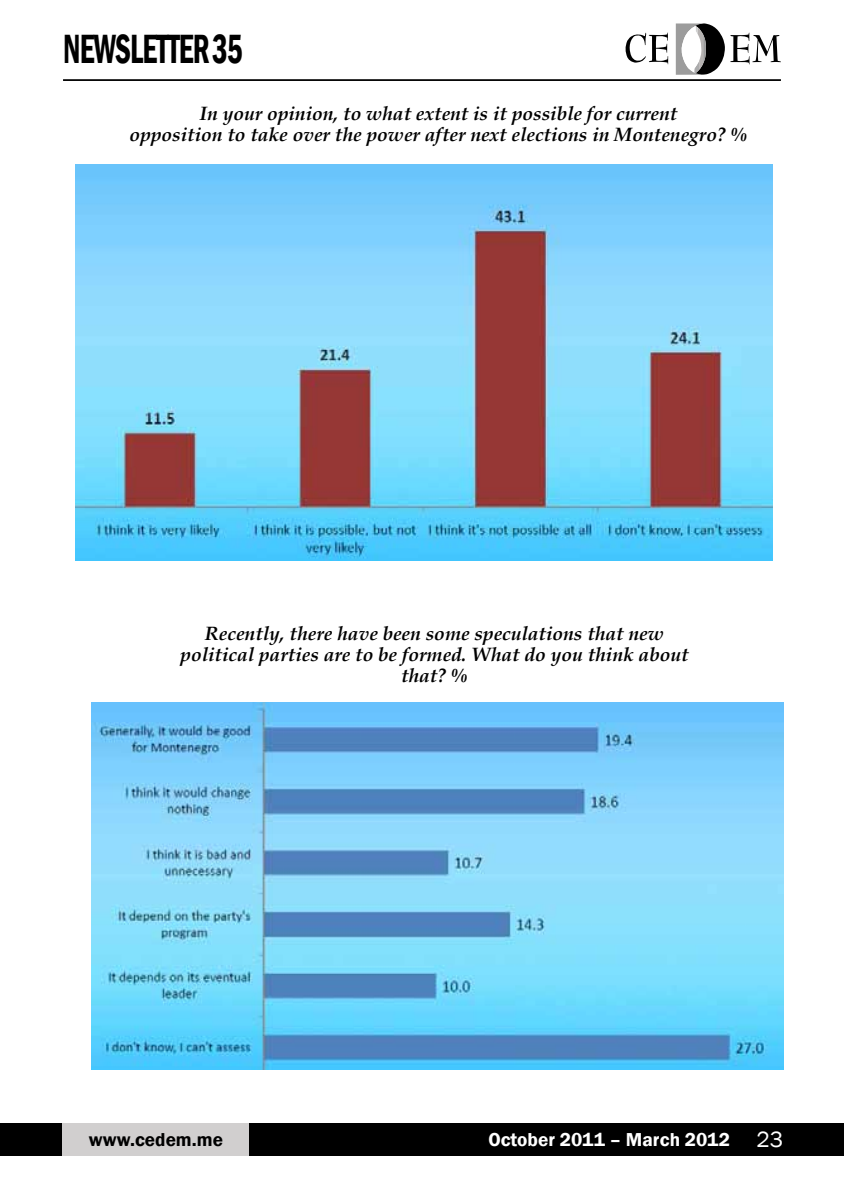
<style>
.page{position:relative;width:844px;height:1191px;background:#fff}
.page>*{position:absolute;margin:0;border:0;box-sizing:border-box;transform-origin:0 0}
.t1{font:600 condensed 42px "Franklin Gothic";letter-spacing:-.025em;color:#000;scale:.74 1}
.t2{font:italic 700 19.25px/21px "Book Antiqua";color:#000;text-align:center}
.t3{font:600 19.25px "Franklin Gothic";color:#fff}
.t4{font:600 19.25px "Franklin Gothic";color:#000}
.s1{font-weight:400;font-size:22.75px}
</style>
<div class="page">
<hr style="left:63px;top:79px;width:717px;height:2px;background:#000">
<svg style="left:625px;top:33px;width:43px;height:31px"></svg>
<svg style="left:730px;top:33px;width:50px;height:31px"></svg>
<svg style="left:675px;top:23px;width:49px;height:52px"></svg>
<div style="left:0;top:1123px;width:843px;height:32px;background:#000"></div>
<div style="left:63px;top:1123px;width:186px;height:32px;background:#d1cfcf"></div>
<img style="left:76px;top:165px;width:696px;height:395px">
<img style="left:91px;top:702px;width:692px;height:367px">
<h1 class="t1" style="left:63px;top:21px;width:244px">NEWSLETTER 35</h1>
<p class="t2" style="left:129px;top:102px;width:619px">In your opinion, to what extent is it possible for current<br>opposition to take over the power after next elections in Montenegro? %</p>
<p class="t2" style="left:180px;top:622px;width:509px">Recently, there have been some speculations that new political parties are to be formed. What do you think about that? %</p>
<p class="t4" style="left:89px;top:1127px;width:135px">www.cedem.me</p>
<p class="t3" style="left:488px;top:1127px;width:296px">October 2011 – March 2012 <span class="s1">23</span></p>
</div>
